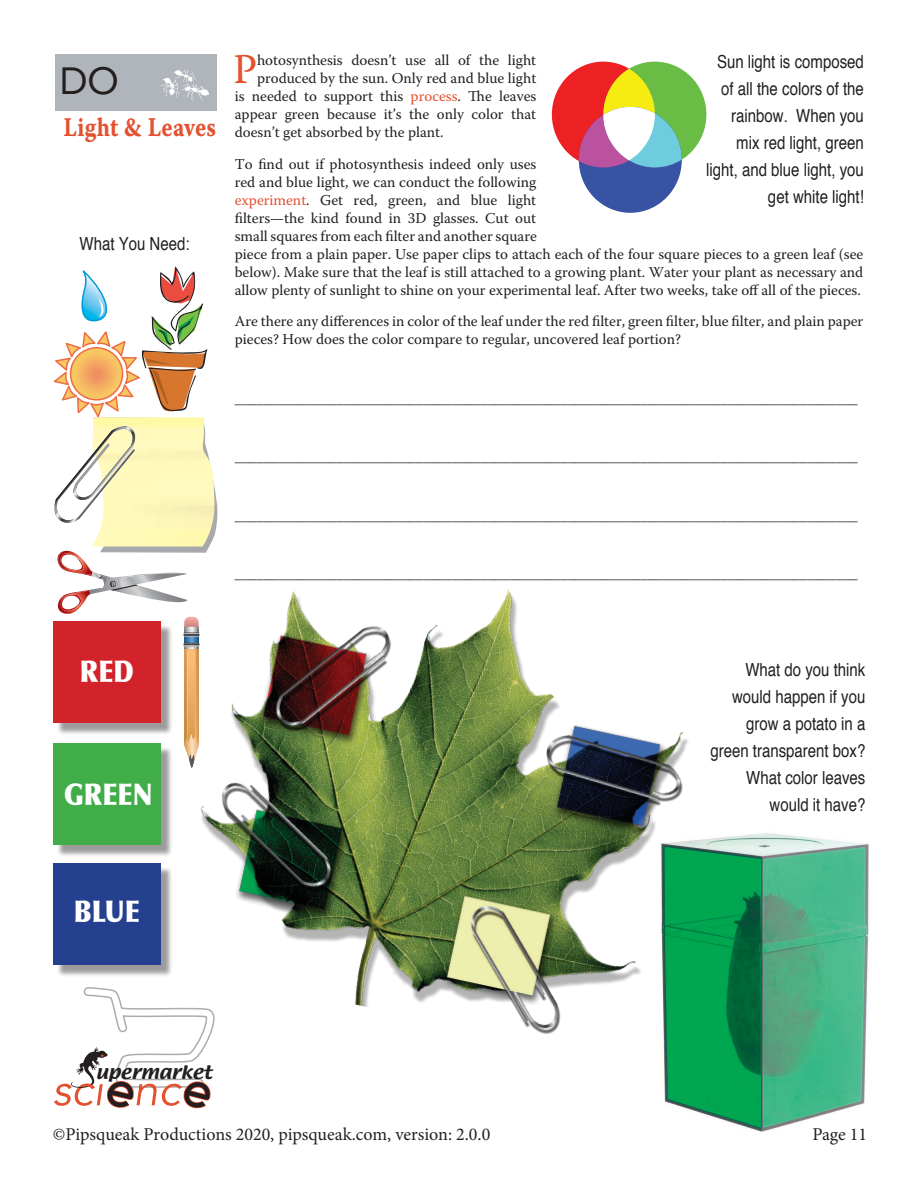
<style>
.page{position:relative;width:918px;height:1188px;background:#fff}
.page>*{position:absolute;margin:0;border:0;box-sizing:border-box;transform-origin:0 0}
.t1{font:42.3px "Warnock Pro";color:#e45130}
.t2{font:37.65px "Avenir";color:#231f20}
.t3{font:900 30px "Optima";color:#fff;scale:.83 1}
.t4{font:27px "Warnock Pro Bold Capt";letter-spacing:.005em;color:#e45130;scale:.83 1}
.t5{font:18px/27px "Helvetica";color:#231f20;text-align:right;scale:.83 1}
.t6{font:18px "Minion Pro";color:#231f20}
.t7{font:16.35px "Textile";color:#231f20;scale:1.14 1}
.t8{font:15px/18px "Warnock Pro";color:#231f20}
.s1{color:#e45130}
</style>
<div class="page">
<svg style="left:54px;top:987px;width:157px;height:121px"></svg>
<div style="left:55px;top:54px;width:162px;height:56px;background:#b0b5bc"></div>
<svg style="left:160px;top:69px;width:49px;height:33px"></svg>
<div style="left:56px;top:624px;width:117px;height:112px;background:#231f20;opacity:.45"></div>
<div style="left:53px;top:621px;width:108px;height:102px;background:#d2232a"></div>
<div style="left:56px;top:746px;width:117px;height:111px;background:#231f20;opacity:.45"></div>
<div style="left:53px;top:743px;width:108px;height:102px;background:#41ad49"></div>
<div style="left:56px;top:866px;width:117px;height:111px;background:#231f20;opacity:.45"></div>
<div style="left:53px;top:863px;width:108px;height:102px;background:#25408f"></div>
<svg style="left:53px;top:266px;width:165px;height:348px"></svg>
<img style="left:156px;top:530px;width:533px;height:534px">
<div style="left:552px;top:62px;width:103px;height:105px;background:#ed2024;border-radius:50%"></div>
<div style="left:603px;top:62px;width:103px;height:105px;background:#69bd45;border-radius:50%"></div>
<div style="left:579px;top:107px;width:103px;height:106px;background:#3953a4;border-radius:50%"></div>
<div style="left:603px;top:69px;width:52px;height:91px;background:#f7ec12;border-radius:50%"></div>
<svg style="left:579px;top:107px;width:103px;height:60px"></svg>
<img style="left:636px;top:820px;width:233px;height:312px">
<h2 class="t2" style="left:60px;top:60px;width:61px">DO</h2>
<h3 class="t4" style="left:64px;top:111px;width:185px">Light &amp; Leaves</h3>
<p class="t5" style="left:80px;top:231px;width:134px">What You Need:</p>
<h1 class="t1" style="left:233px;top:44px;width:26px">P</h1>
<p class="t8" style="left:257px;top:51px;width:281px">hotosynthesis doesn’t use all of the light</p>
<p class="t5" style="left:706px;top:49px;width:191px">Sun light is composed of all the colors of the rainbow. When you mix red light, green light, and blue light, you get white light!</p>
<p class="t8" style="left:257px;top:69px;width:281px">produced by the sun. Only red and blue light</p>
<p class="t8" style="left:235px;top:87px;width:303px">is needed to support this <span class="s1">process</span>. The leaves</p>
<p class="t8" style="left:235px;top:105px;width:303px">appear green because it’s the only color that</p>
<p class="t8" style="left:235px;top:123px;width:210px">doesn’t get absorbed by the plant.</p>
<p class="t8" style="left:235px;top:154px;width:630px">To find out if photosynthesis indeed only uses<br>red and blue light, we can conduct the following<br><span class="s1">experiment</span>. Get red, green, and blue light<br>filters—the kind found in 3D glasses. Cut out<br>small squares from each filter and another square<br>piece from a plain paper. Use paper clips to attach each of the four square pieces to a green leaf (see below). Make sure that the leaf is still attached to a growing plant. Water your plant as necessary and allow plenty of sunlight to shine on your experimental leaf. After two weeks, take off all of the pieces.</p>
<p class="t8" style="left:235px;top:312px;width:630px">Are there any differences in color of the leaf under the red filter, green filter, blue filter, and plain paper pieces? How does the color compare to regular, uncovered leaf portion?</p>
<p class="t8" style="left:235px;top:388px;width:625px">______________________________________________________________________________________</p>
<p class="t8" style="left:235px;top:447px;width:625px">______________________________________________________________________________________</p>
<p class="t8" style="left:235px;top:505px;width:625px">______________________________________________________________________________________</p>
<p class="t8" style="left:235px;top:564px;width:625px">______________________________________________________________________________________</p>
<h3 class="t3" style="left:80px;top:653px;width:67px">RED</h3>
<h3 class="t3" style="left:64px;top:776px;width:108px">GREEN</h3>
<p class="t5" style="left:710px;top:656px;width:188px">What do you think would happen if you grow a potato in a green transparent box?<br>What color leaves would it have?</p>
<h3 class="t3" style="left:74px;top:893px;width:81px">BLUE</h3>
<p class="t7" style="left:96px;top:1061px;width:104px">upermarket</p>
<p class="t6" style="left:53px;top:1122px;width:439px">©Pipsqueak Productions 2020, pipsqueak.com, version: 2.0.0</p>
<p class="t6" style="left:812px;top:1122px;width:56px">Page 11</p>
</div>
